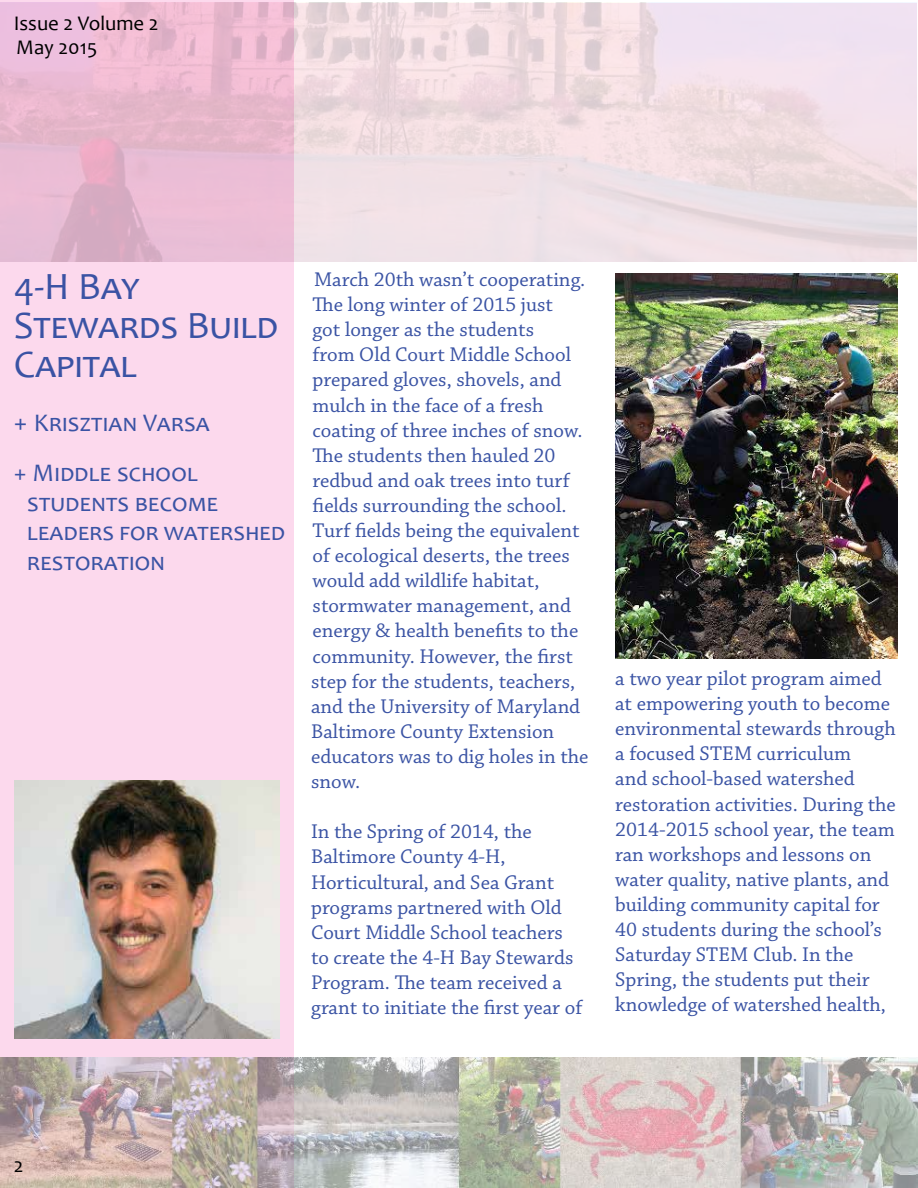
<style>
.page{position:relative;width:918px;height:1188px;background:#fff}
.page>*{position:absolute;margin:0;border:0;box-sizing:border-box;transform-origin:0 0}
.t1{font:38.85px/38.8px "Candara";color:#3a53a4}
.t2{font:25.35px/29.8px "Candara";letter-spacing:.045em;color:#3a53a4}
.t3{font:25.35px/50.1px "Candara";letter-spacing:.01em;color:#3a53a4}
.t4{font:20.85px/25px "Chaparral Pro";color:#3a53a4}
.t5{font:20.85px "Candara";color:#000}
.s1{font-size:26.85px}
</style>
<div class="page">
<div style="left:1px;top:0;width:293px;height:1188px;background:#fcd9ed"></div>
<img style="left:0;top:1058px;width:918px;height:130px">
<img style="left:15px;top:781px;width:265px;height:257px">
<img style="left:0;top:3px;width:917px;height:259px">
<img style="left:615px;top:274px;width:283px;height:384px">
<p class="t5" style="left:14px;top:10px;width:146px">Issue 2 Volume 2</p>
<p class="t5" style="left:16px;top:34px;width:83px">May 2015</p>
<h1 class="t1" style="left:14px;top:267px;width:266px">4-H Bay<br>Stewards Build<br>Capital</h1>
<p class="t3" style="left:14px;top:397px;width:196px"><span class="s1">+</span> Krisztian Varsa + Middle school</p>
<p class="t2" style="left:27px;top:487px;width:259px">students become leaders for watershed restoration</p>
<p class="t4" style="left:311px;top:268px;width:279px">March 20th wasn’t cooperating.<br>The long winter of 2015 just<br>got longer as the students<br>from Old Court Middle School prepared gloves, shovels, and mulch in the face of a fresh coating of three inches of snow.<br>The students then hauled 20 redbud and oak trees into turf fields surrounding the school.<br>Turf fields being the equivalent of ecological deserts, the trees would add wildlife habitat, stormwater management, and energy &amp; health benefits to the community. However, the first step for the students, teachers, and the University of Maryland<br>Baltimore County Extension educators was to dig holes in the snow.</p>
<p class="t4" style="left:311px;top:820px;width:273px">In the Spring of 2014, the<br>Baltimore County 4-H,<br>Horticultural, and Sea Grant programs partnered with Old<br>Court Middle School teachers to create the 4-H Bay Stewards<br>Program. The team received a grant to initiate the first year of</p>
<p class="t4" style="left:615px;top:667px;width:282px">a two year pilot program aimed at empowering youth to become environmental stewards through a focused STEM curriculum<br>and school-based watershed restoration activities. During the<br>2014-2015 school year, the team ran workshops and lessons on water quality, native plants, and building community capital for<br>40 students during the school’s<br>Saturday STEM Club. In the<br>Spring, the students put their knowledge of watershed health,</p>
<p class="t5" style="left:14px;top:1152px;width:11px">2</p>
</div>
